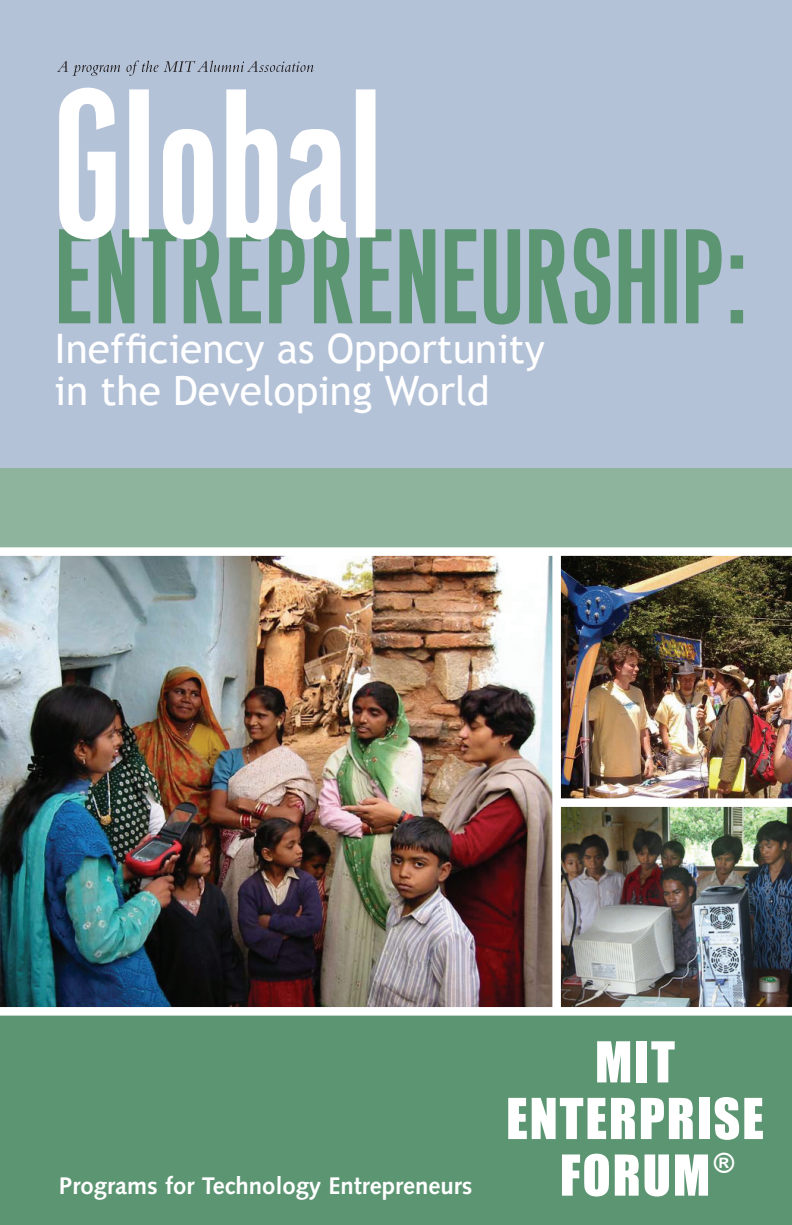
<style>
.page{position:relative;width:792px;height:1225px;background:#fff}
.page>*{position:absolute;margin:0;border:0;box-sizing:border-box;transform-origin:0 0}
.t1{font:52px/56.6px "Impact";letter-spacing:.035em;color:#fff;text-align:center}
.t2{font:40.6px/42.2px "Trebuchet MS";color:#fff}
.t3{font:700 24px "Syntax";color:#fff}
</style>
<div class="page">
<div style="left:0;top:0;width:791px;height:500px;background:#b4c2d8"></div>
<div style="left:0;top:468px;width:791px;height:143px;background:#8eb49d"></div>
<div style="left:0;top:1014px;width:791px;height:210px;background:#5c9572"></div>
<svg style="left:59px;top:227px;width:683px;height:98px"></svg>
<svg style="left:59px;top:87px;width:316px;height:154px"></svg>
<img style="left:0;top:555px;width:552px;height:451px">
<img style="left:560px;top:555px;width:231px;height:243px">
<img style="left:560px;top:806px;width:231px;height:200px">
<div style="left:0;top:1006px;width:791px;height:9px;background:#fff"></div>
<div style="left:0;top:547px;width:791px;height:8px;background:#fff"></div>
<div style="left:552px;top:548px;width:8px;height:462px;background:#fff"></div>
<svg style="left:57px;top:60px;width:256px;height:16px"></svg>
<p class="t2" style="left:54px;top:328px;width:492px">Inefficiency as Opportunity in the Developing World</p>
<p class="t3" style="left:59px;top:1171px;width:415px">Programs for Technology Entrepreneurs</p>
<p class="t1" style="left:506px;top:1033px;width:259px">MIT<br>ENTERPRISE<br>FORUM<sup>®</sup></p>
</div>
